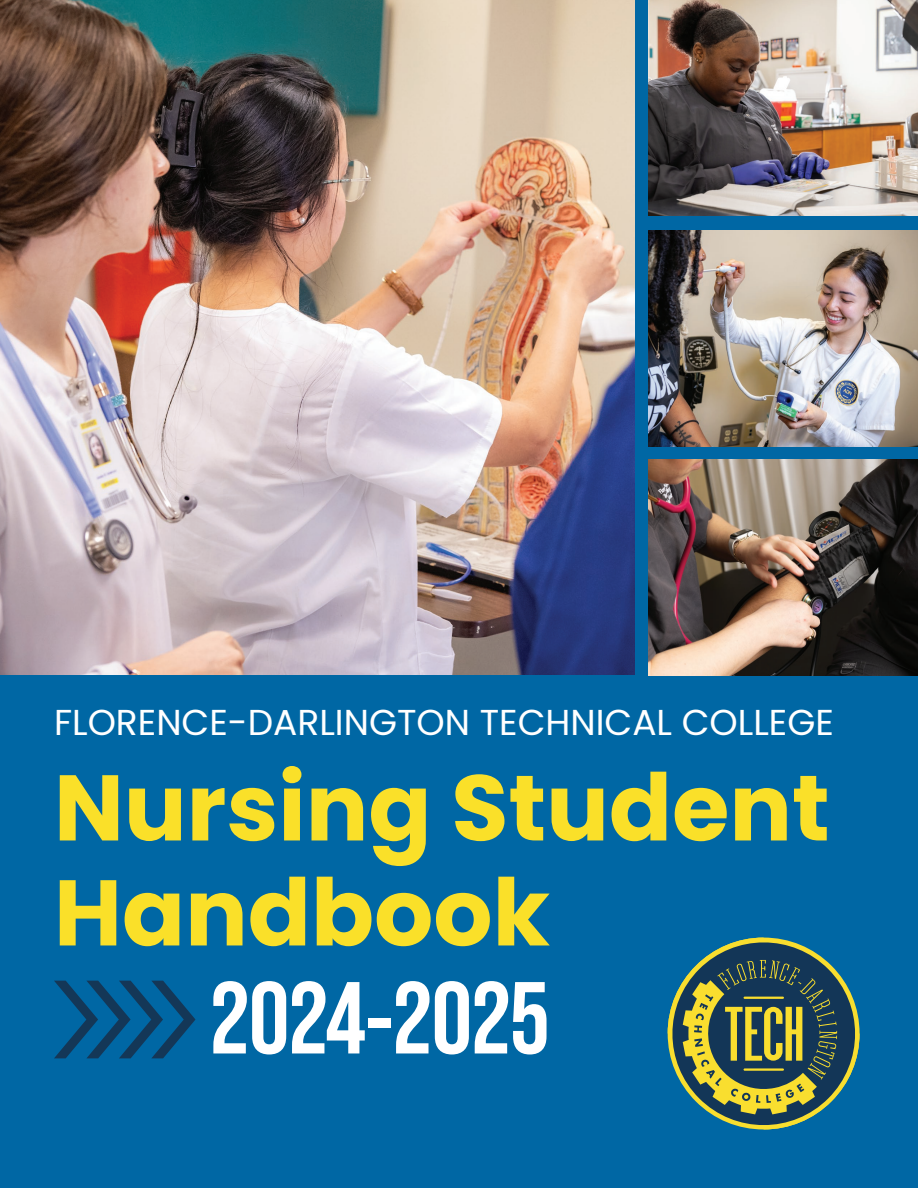
<style>
.page{position:relative;width:918px;height:1188px;background:#0067a4}
.page>*{position:absolute;margin:0;border:0;box-sizing:border-box;transform-origin:0 0}
.t1{font:700 102px "Bebas Neue Pro";color:#fff}
.t2{font:700 93px/105px "Poppins";color:#fae029}
.t3{font:36px "Poppins";color:#fff}
</style>
<div class="page">
<svg style="left:667px;top:937px;width:193px;height:193px"></svg>
<img style="left:0;top:0;width:634px;height:675px">
<img style="left:648px;top:0;width:270px;height:216px">
<img style="left:648px;top:459px;width:270px;height:216px">
<img style="left:648px;top:230px;width:270px;height:216px">
<svg style="left:54px;top:981px;width:141px;height:77px"></svg>
<p class="t3" style="left:54px;top:702px;width:781px">FLORENCE-DARLINGTON TECHNICAL COLLEGE</p>
<h2 class="t2" style="left:54px;top:756px;width:777px">Nursing Student<br>Handbook</h2>
<h1 class="t1" style="left:211px;top:960px;width:340px">2024-2025</h1>
</div>
